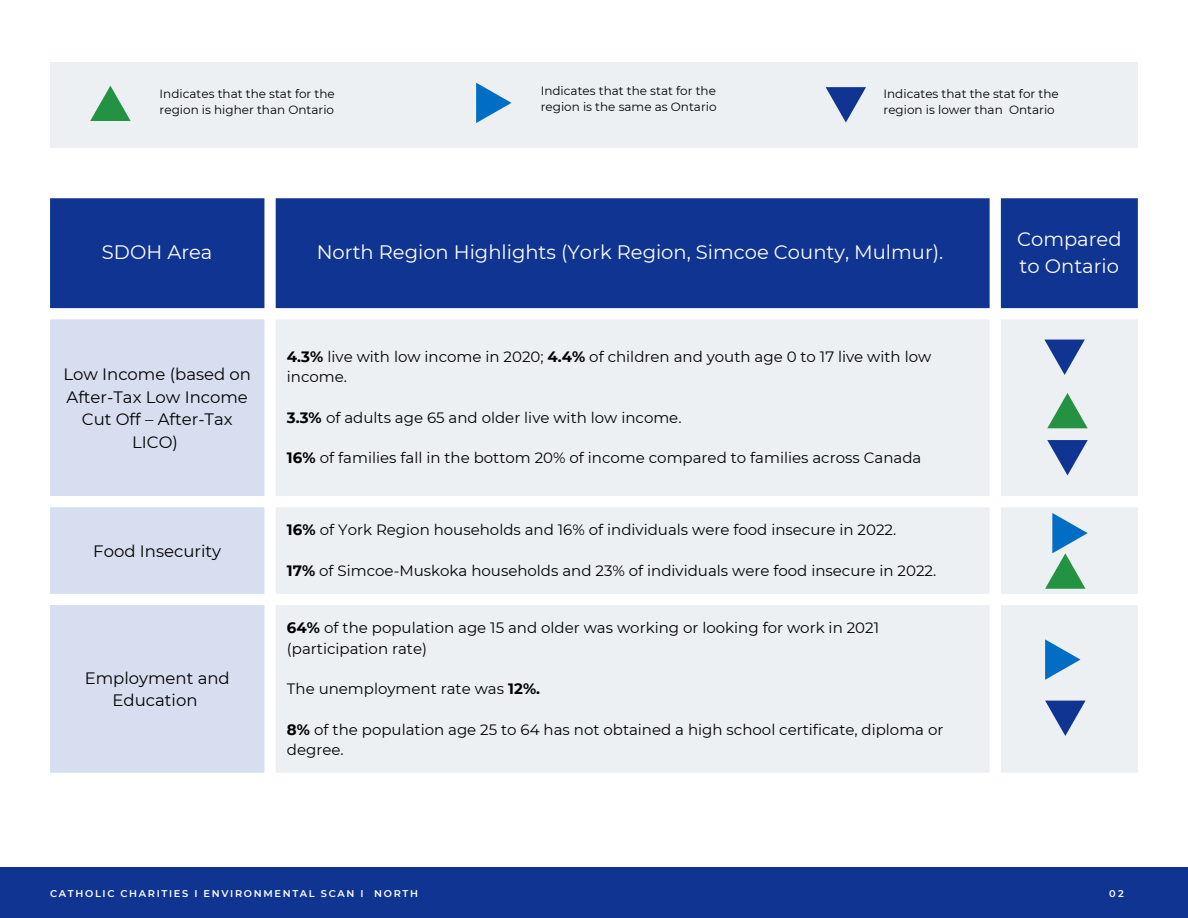
<style>
.page{position:relative;width:1188px;height:918px;background:#fff}
.page>*{position:absolute;margin:0;border:0;box-sizing:border-box;transform-origin:0 0}
.t1{font:19.5px/27px "Montserrat";color:#fff}
.t2{font:16.5px/22.5px "Montserrat";color:#000;text-align:center}
.t3{font:15px/20.2px "Montserrat";color:#000}
.t4{font:12px/16px "Montserrat";color:#000001}
.t5{font:600 9.75px "Montserrat";letter-spacing:.17em;color:#fff}
.s1{font-weight:700}
</style>
<div class="page">
<div style="left:0;top:867px;width:1188px;height:51px;background:#0f3491"></div>
<div style="left:50px;top:198px;width:1088px;height:110px;background:#0f3491"></div>
<div style="left:50px;top:319px;width:214px;height:454px;background:#d6deef"></div>
<div style="left:276px;top:319px;width:862px;height:454px;background:#edf0f2"></div>
<svg style="left:1047px;top:393px;width:41px;height:35px"></svg>
<svg style="left:1045px;top:513px;width:43px;height:76px;background:#8dbec1"></svg>
<svg style="left:1047px;top:440px;width:41px;height:35px"></svg>
<svg style="left:1044px;top:340px;width:41px;height:35px"></svg>
<svg style="left:1045px;top:639px;width:36px;height:41px"></svg>
<svg style="left:1045px;top:701px;width:41px;height:35px"></svg>
<div style="left:50px;top:62px;width:1088px;height:86px;background:#edf0f2"></div>
<svg style="left:90px;top:86px;width:41px;height:35px"></svg>
<svg style="left:476px;top:83px;width:36px;height:40px"></svg>
<svg style="left:826px;top:87px;width:40px;height:36px"></svg>
<p class="t4" style="left:160px;top:86px;width:177px">Indicates that the stat for the region is higher than Ontario</p>
<p class="t4" style="left:541px;top:83px;width:177px">Indicates that the stat for the region is the same as Ontario</p>
<p class="t4" style="left:884px;top:86px;width:177px">Indicates that the stat for the region is lower than Ontario</p>
<h1 class="t1" style="left:102px;top:239px;width:112px">SDOH Area</h1>
<h1 class="t1" style="left:317px;top:239px;width:628px">North Region Highlights (York Region, Simcoe County, Mulmur).</h1>
<p class="t2" style="left:63px;top:363px;width:189px">Low Income (based on<br>After-Tax Low Income<br>Cut Off – After-Tax<br>LICO)</p>
<p class="t2" style="left:93px;top:540px;width:129px">Food Insecurity</p>
<p class="t2" style="left:85px;top:667px;width:147px">Employment and<br>Education</p>
<p class="t3" style="left:287px;top:347px;width:646px"><span class="s1">4.3%</span> live with low income in 2020; <span class="s1">4.4%</span> of children and youth age 0 to 17 live with low income.</p>
<p class="t3" style="left:287px;top:407px;width:396px"><span class="s1">3.3%</span> of adults age 65 and older live with low income.</p>
<p class="t3" style="left:287px;top:448px;width:636px"><span class="s1">16%</span> of families fall in the bottom 20% of income compared to families across Canada</p>
<p class="t3" style="left:287px;top:520px;width:611px"><span class="s1">16%</span> of York Region households and 16% of individuals were food insecure in 2022.</p>
<p class="t3" style="left:287px;top:560px;width:651px"><span class="s1">17%</span> of Simcoe-Muskoka households and 23% of individuals were food insecure in 2022.</p>
<p class="t3" style="left:287px;top:618px;width:594px"><span class="s1">64%</span> of the population age 15 and older was working or looking for work in 2021 (participation rate)</p>
<p class="t3" style="left:287px;top:679px;width:255px">The unemployment rate was <span class="s1">12%.</span></p>
<p class="t3" style="left:287px;top:719px;width:658px"><span class="s1">8%</span> of the population age 25 to 64 has not obtained a high school certificate, diploma or degree.</p>
<h1 class="t1" style="left:1017px;top:225px;width:106px">Compared to Ontario</h1>
<p class="t5" style="left:50px;top:887px;width:369px">CATHOLIC CHARITIES I ENVIRONMENTAL SCAN I NORTH</p>
<p class="t5" style="left:1109px;top:887px;width:16px">02</p>
</div>
